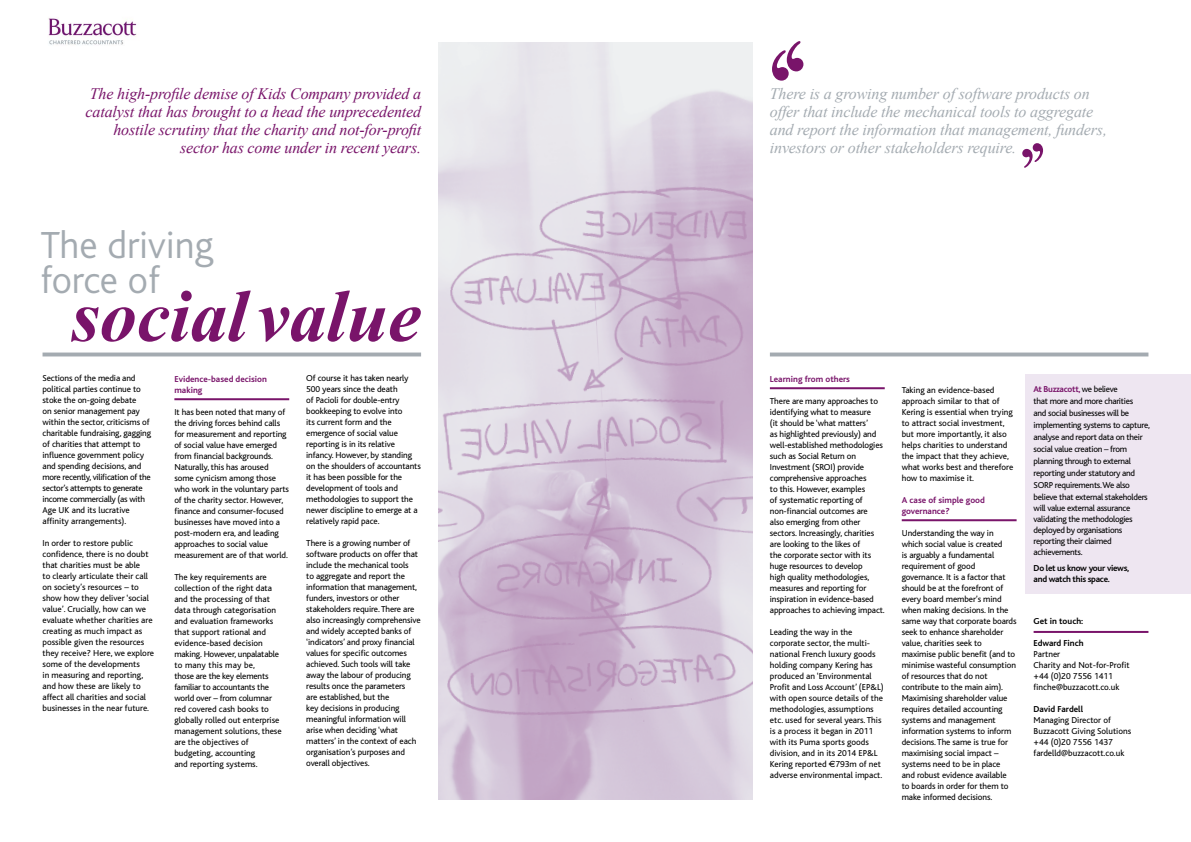
<style>
.page{position:relative;width:1191px;height:842px;background:#fff}
.page>*{position:absolute;margin:0;border:0;box-sizing:border-box;transform-origin:0 0}
.t1{font:italic 700 74px "Times New Roman";color:#79146a}
.t2{font:300 39.4px/35px "Bliss";color:#a4abb1}
.t3{font:italic 16px/18px "Times New Roman";letter-spacing:-.01em;color:#a4abb1}
.t4{font:italic 16px/18px "Times New Roman";letter-spacing:-.01em;color:#79146a;text-align:right}
.t5{font:9px/11px "Bliss";letter-spacing:-.01em;color:#000}
.t6{font:9px/12px "Bliss";letter-spacing:-.03em;color:#000}
.t7{font:700 9px/11px "Bliss";color:#79146a}
.t8{font:700 9px/11px "Bliss";letter-spacing:-.03em;color:#000}
.t9{font:700 9px "Bliss";color:#000}
.s1{font-family:"Euro Classic"}
.s2{font-weight:700;color:#79146a}
</style>
<div class="page">
<div style="left:1025px;top:375px;width:166px;height:219px;background:#eee6f1"></div>
<img style="left:438px;top:43px;width:315px;height:756px">
<hr style="left:174px;top:398px;width:115px;height:2px;background:#79146a">
<hr style="left:770px;top:387px;width:114px;height:2px;background:#79146a">
<hr style="left:901px;top:519px;width:115px;height:2px;background:#79146a">
<hr style="left:1033px;top:631px;width:115px;height:2px;background:#79146a">
<hr style="left:43px;top:353px;width:378px;height:3px;background:#a4abb1">
<hr style="left:770px;top:353px;width:378px;height:3px;background:#a4abb1">
<svg style="left:772px;top:41px;width:31px;height:40px"></svg>
<svg style="left:1022px;top:143px;width:21px;height:25px"></svg>
<img style="left:48px;top:18px;width:89px;height:27px">
<h3 class="t4" style="left:86px;top:84px;width:337px">The high-profile demise of Kids Company provided a catalyst that has brought to a head the unprecedented hostile scrutiny that the charity and not-for-profit sector has come under in recent years.</h3>
<h2 class="t2" style="left:40px;top:228px;width:175px">The driving force of</h2>
<h1 class="t1" style="left:71px;top:273px;width:351px">socialvalue</h1>
<p class="t5" style="left:43px;top:373px;width:110px">Sections of the media and political parties continue to stoke the on-going debate<br>on senior management pay within the sector, criticisms of charitable fundraising, gagging of charities that attempt to influence government policy and spending decisions, and more recently, vilification of the sector’s attempts to generate income commercially (as with<br>Age UK and its lucrative affinity arrangements).</p>
<p class="t5" style="left:43px;top:538px;width:113px">In order to restore public confidence, there is no doubt that charities must be able<br>to clearly articulate their call on society’s resources – to show how they deliver ‘social value’. Crucially, how can we evaluate whether charities are creating as much impact as possible given the resources they receive? Here, we explore some of the developments<br>in measuring and reporting, and how these are likely to affect all charities and social businesses in the near future.</p>
<p class="t7" style="left:174px;top:373px;width:94px">Evidence-based decision making</p>
<p class="t5" style="left:174px;top:407px;width:116px">It has been noted that many of the driving forces behind calls for measurement and reporting of social value have emerged from financial backgrounds.<br>Naturally, this has aroused some cynicism among those who work in the voluntary parts of the charity sector. However, finance and consumer-focused businesses have moved into a post-modern era, and leading approaches to social value measurement are of that world.</p>
<p class="t5" style="left:174px;top:572px;width:109px">The key requirements are collection of the right data and the processing of that data through categorisation and evaluation frameworks that support rational and evidence-based decision making. However, unpalatable to many this may be,<br>those are the key elements familiar to accountants the world over – from columnar red covered cash books to globally rolled out enterprise management solutions, these are the objectives of budgeting, accounting<br>and reporting systems.</p>
<p class="t5" style="left:306px;top:373px;width:116px">Of course it has taken nearly<br>500 years since the death<br>of Pacioli for double-entry bookkeeping to evolve into<br>its current form and the emergence of social value reporting is in its relative infancy. However, by standing on the shoulders of accountants it has been possible for the development of tools and methodologies to support the newer discipline to emerge at a relatively rapid pace.</p>
<p class="t5" style="left:306px;top:538px;width:116px">There is a growing number of software products on offer that include the mechanical tools<br>to aggregate and report the information that management, funders, investors or other stakeholders require. There are also increasingly comprehensive and widely accepted banks of ‘indicators’ and proxy financial values for specific outcomes achieved. Such tools will take away the labour of producing results once the parameters<br>are established, but the<br>key decisions in producing meaningful information will arise when deciding ‘what matters’ in the context of each organisation’s purposes and overall objectives.</p>
<h3 class="t3" style="left:770px;top:84px;width:339px">There is a growing number of software products on offer that include the mechanical tools to aggregate and report the information that management, funders, investors or other stakeholders require.</h3>
<p class="t7" style="left:770px;top:373px;width:82px">Learning from others</p>
<p class="t5" style="left:770px;top:396px;width:116px">There are many approaches to identifying what to measure<br>(it should be ‘what matters’<br>as highlighted previously) and well-established methodologies such as Social Return on<br>Investment (SROI) provide comprehensive approaches<br>to this. However, examples<br>of systematic reporting of non-financial outcomes are<br>also emerging from other sectors. Increasingly, charities are looking to the likes of<br>the corporate sector with its huge resources to develop<br>high quality methodologies, measures and reporting for inspiration in evidence-based approaches to achieving impact.</p>
<p class="t5" style="left:770px;top:627px;width:115px">Leading the way in the corporate sector, the multi&shy;national French luxury goods holding company Kering has produced an ‘Environmental<br>Profit and Loss Account’ (EP&amp;L) with open source details of the methodologies, assumptions etc. used for several years. This is a process it began in 2011 with its Puma sports goods division, and in its 2014 EP&amp;L<br>Kering reported <span class="s1">D</span>793m of net adverse environmental impact.</p>
<p class="t5" style="left:901px;top:384px;width:113px">Taking an evidence-based approach similar to that of<br>Kering is essential when trying to attract social investment, but more importantly, it also helps charities to understand the impact that they achieve, what works best and therefore how to maximise it.</p>
<p class="t7" style="left:901px;top:494px;width:85px">A case of simple good governance?</p>
<p class="t5" style="left:901px;top:528px;width:116px">Understanding the way in which social value is created<br>is arguably a fundamental requirement of good governance. It is a factor that should be at the forefront of every board member’s mind when making decisions. In the same way that corporate boards seek to enhance shareholder value, charities seek to maximise public benefit (and to minimise wasteful consumption of resources that do not contribute to the main aim).<br>Maximising shareholder value requires detailed accounting systems and management information systems to inform decisions. The same is true for maximising social impact – systems need to be in place<br>and robust evidence available to boards in order for them to make informed decisions.</p>
<p class="t6" style="left:1033px;top:383px;width:118px"><span class="s2">At Buzzacott,</span> we believe<br>that more and more charities<br>and social businesses will be implementing systems to capture, analyse and report data on their social value creation – from planning through to external reporting under statutory and<br>SORP requirements. We also believe that external stakeholders</p>
<p class="t6" style="left:1033px;top:502px;width:101px;line-height:11px">will value external assurance validating the methodologies deployed by organisations reporting their claimed achievements.</p>
<p class="t8" style="left:1033px;top:563px;width:97px">Do let us know your views, and watch this space.</p>
<p class="t9" style="left:1033px;top:616px;width:51px">Get in touch:</p>
<p class="t9" style="left:1033px;top:638px;width:52px">Edward Finch</p>
<p class="t5" style="left:1033px;top:648px;width:97px">Partner<br>Charity and Not-for-Profit +44 (0)20 7556 1411 finche@buzzacott.co.uk</p>
<p class="t9" style="left:1033px;top:704px;width:51px">David Fardell</p>
<p class="t5" style="left:1033px;top:714px;width:99px">Managing Director of<br>Buzzacott Giving Solutions +44 (0)20 7556 1437 fardelld@buzzacott.co.uk</p>
</div>
